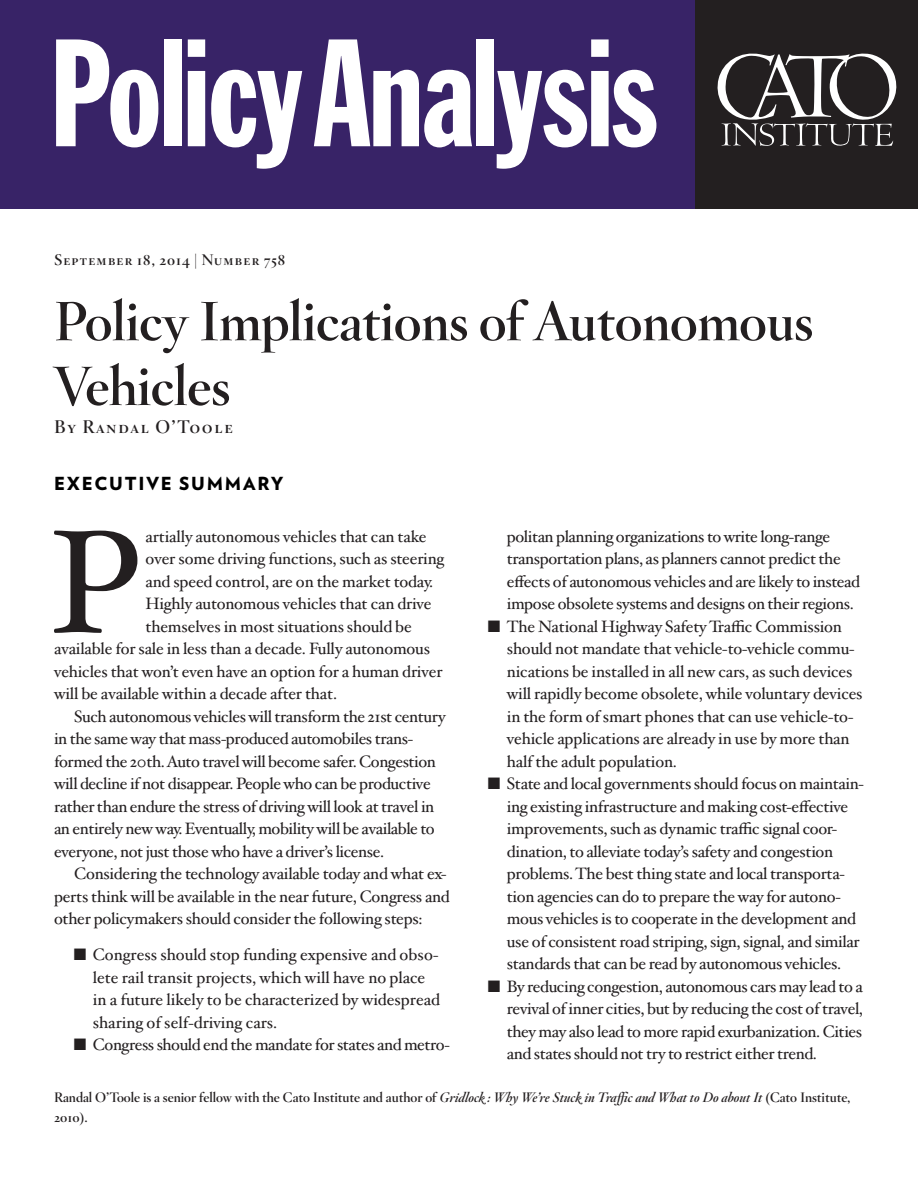
<style>
.page{position:relative;width:918px;height:1188px;background:#fff}
.page>*{position:absolute;margin:0;border:0;box-sizing:border-box;transform-origin:0 0}
.t1{font:150px "Franklin Gothic Extra Cond";letter-spacing:-.01em;color:#fff}
.ES__Drop_cap_paragra{font:147px "Hoefler Txt";color:#231f20}
.t2{font:700 54px/64.8px "Hoefler Titling";letter-spacing:-.005em;color:#231f20}
.t3{font:900 18px "Verlag";letter-spacing:.1em;color:#000}
.t4{font:700 18px "Hoefler Titling";letter-spacing:.075em;color:#231f20}
.ES_Body{font:16.5px/22.5px "Hoefler Txt";letter-spacing:-.02em;color:#231f20}
.ES__Drop_cap_paragra-2{font:16.5px "Hoefler Txt";letter-spacing:-.01em;color:#231f20}
.ES_Body-2{font:16.5px/22.5px "Hoefler Txt";color:#231f20}
.ES_Body_copy__space{font:16.5px/22.5px "Hoefler Txt";letter-spacing:-.015em;color:#231f20}
.t5{font:700 15px "Hoefler Titling";letter-spacing:.05em;color:#231f20}
.Author_bio{font:700 13.5px/19.5px "Hoefler Titling";color:#231f20}
.s1{font-style:italic}
</style>
<div class="page">
<div style="left:0;top:0;width:918px;height:209px;background:#382367"></div>
<div style="left:695px;top:0;width:223px;height:209px;background:#231f20"></div>
<svg style="left:718px;top:54px;width:178px;height:92px"></svg>
<h1 class="t1" style="left:50px;top:13px;width:610px">PolicyAnalysis</h1>
<p class="t5" style="left:54px;top:248px;width:233px">September 18, 2014 | Number 758</p>
<p class="t2" style="left:54px;top:284px;width:761px">Policy Implications of Autonomous<br>Vehicles</p>
<p class="t4" style="left:54px;top:413px;width:181px">By Randal O’Toole</p>
<p class="t3" style="left:54px;top:469px;width:231px">EXECUTIVE SUMMARY</p>
<p class="ES__Drop_cap_paragra" style="left:50px;top:473px;width:93px">P</p>
<p class="ES__Drop_cap_paragra-2" style="left:146px;top:524px;width:283px">artially autonomous vehicles that can take</p>
<p class="ES__Drop_cap_paragra-2" style="left:146px;top:547px;width:300px">over some driving functions, such as steering</p>
<p class="ES__Drop_cap_paragra-2" style="left:146px;top:569px;width:289px">and speed control, are on the market today.</p>
<p class="ES__Drop_cap_paragra-2" style="left:146px;top:592px;width:288px">Highly autonomous vehicles that can drive</p>
<p class="ES__Drop_cap_paragra-2" style="left:146px;top:614px;width:268px">themselves in most situations should be</p>
<p class="ES__Drop_cap_paragra-2" style="left:54px;top:637px;width:378px">available for sale in less than a decade. Fully autonomous</p>
<p class="ES__Drop_cap_paragra-2" style="left:54px;top:659px;width:390px">vehicles that won’t even have an option for a human driver</p>
<p class="ES__Drop_cap_paragra-2" style="left:54px;top:682px;width:285px">will be available within a decade after that.</p>
<p class="ES_Body" style="left:54px;top:704px;width:393px;text-indent:20px">Such autonomous vehicles will transform the 21st century in the same way that mass-produced automobiles trans&shy;formed the 20th. Auto travel will become safer. Congestion will decline if not disappear. People who can be productive rather than endure the stress of driving will look at travel in an entirely new way. Eventually, mobility will be available to everyone, not just those who have a driver’s license.</p>
<p class="ES_Body_copy__space" style="left:54px;top:862px;width:397px;text-indent:20px">Considering the technology available today and what ex&shy;perts think will be available in the near future, Congress and other policymakers should consider the following steps:</p>
<p class="ES_Body-2" style="left:93px;top:943px;width:349px;text-indent:-19px">■ Congress should stop funding expensive and obso&shy;lete rail transit projects, which will have no place in a future likely to be characterized by widespread sharing of self-driving cars.</p>
<p class="ES_Body" style="left:74px;top:1033px;width:378px">■ Congress should end the mandate for states and metro-</p>
<p class="ES_Body" style="left:507px;top:524px;width:355px">politan planning organizations to write long-range transportation plans, as planners cannot predict the effects of autonomous vehicles and are likely to instead impose obsolete systems and designs on their regions.</p>
<p class="ES_Body" style="left:507px;top:614px;width:357px;text-indent:-19px">■ The National Highway Safety Traffic Commission should not mandate that vehicle-to-vehicle commu&shy;nications be installed in all new cars, as such devices will rapidly become obsolete, while voluntary devices in the form of smart phones that can use vehicle-to&shy;vehicle applications are already in use by more than half the adult population.</p>
<p class="ES_Body" style="left:507px;top:772px;width:359px;text-indent:-19px">■ State and local governments should focus on maintain&shy;ing existing infrastructure and making cost-effective improvements, such as dynamic traffic signal coor&shy;dination, to alleviate today’s safety and congestion problems. The best thing state and local transporta&shy;tion agencies can do to prepare the way for autono&shy;mous vehicles is to cooperate in the development and use of consistent road striping, sign, signal, and similar standards that can be read by autonomous vehicles.</p>
<p class="ES_Body" style="left:507px;top:974px;width:358px;text-align:justify;text-indent:-19px">■ By reducing congestion, autonomous cars may lead to a revival of inner cities, but by reducing the cost of travel, they may also lead to more rapid exurbanization. Cities and states should not try to restrict either trend.</p>
<p class="Author_bio" style="left:54px;top:1087px;width:798px">Randal O’Toole is a senior fellow with the Cato Institute and author of <span class="s1">Gridlock : Why We’re Stuck in Traffic and What to Do about It</span> (Cato Institute,<br>2010).</p>
</div>
